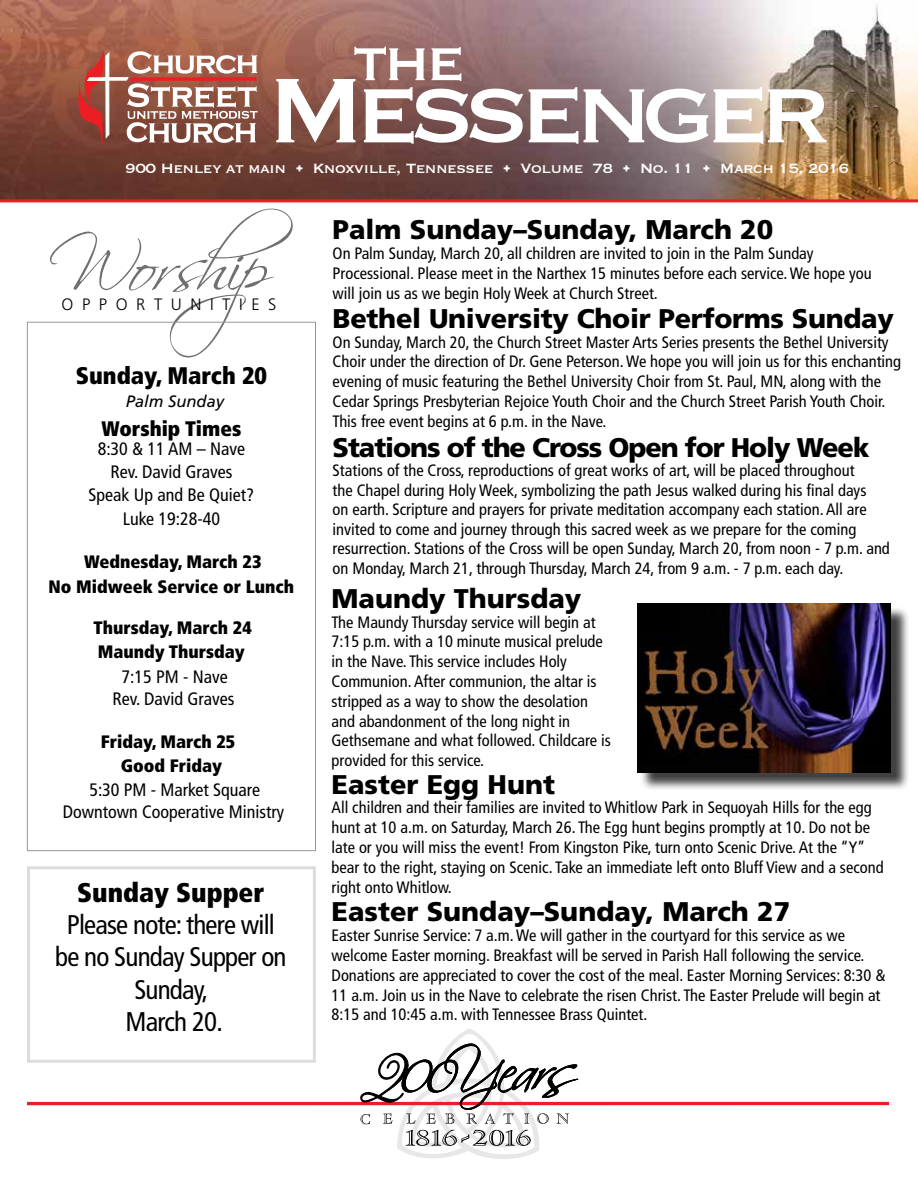
<style>
.page{position:relative;width:918px;height:1188px;background:#fff}
.page>*{position:absolute;margin:0;border:0;box-sizing:border-box;transform-origin:0 0}
.t1{font:120.45px "Copperplate";letter-spacing:-.1em;color:#fff}
.t2{font:72.3px "Copperplate";color:#fff}
.t3{font:72px "Scriptina Pro";color:#6f7073}
.t4{font:900 27px "Frutiger";color:#000}
.t5{font:condensed 27px/32.4px "Frutiger";letter-spacing:-.03em;color:#000;text-align:center}
.t6{font:900 27px "Frutiger";letter-spacing:-.04em;color:#000}
.t7{font:900 condensed 27px "Frutiger";color:#000}
.t8{font:900 condensed 24px "Frutiger";color:#000}
.t9{font:900 condensed 21px "Frutiger";color:#000}
.t10{font:condensed 18px/22.8px "Frutiger";color:#000;text-align:center}
.t11{font:900 condensed 18px/23.7px "Frutiger";color:#000;text-align:center}
.t12{font:17.55px "Copperplate";letter-spacing:-.035em;color:#fff}
.t13{font:condensed 16.5px/19.8px "Frutiger";color:#000}
.t14{font:300 16.5px "Frutiger";letter-spacing:.52em;color:#000}
.t15{font:italic 16.5px "Frutiger";color:#000}
</style>
<div class="page">
<img style="left:0;top:0;width:918px;height:199px">
<svg style="left:77px;top:50px;width:181px;height:98px"></svg>
<hr style="left:0;top:199px;width:918px;height:3px;background:#ed1d24">
<div style="left:27px;top:322px;width:289px;height:529px;border:1px solid #95979a"></div>
<svg style="left:27px;top:1029px;width:862px;height:130px"></svg>
<div style="left:640px;top:606px;width:270px;height:185px;background:#000;opacity:.75"></div>
<img style="left:638px;top:604px;width:253px;height:168px">
<h2 class="t2" style="left:352px;top:13px;width:115px">the</h2>
<h1 class="t1" style="left:266px;top:31px;width:568px">Messenger</h1>
<p class="t12" style="left:640px;top:157px;width:211px">No. 11 • March 15, 2016</p>
<h3 class="t3" style="left:72px;top:222px;width:272px">Worship</h3>
<p class="t12" style="left:125px;top:157px;width:507px">900 Henley at main • Knoxville, Tennessee • Volume 78 •</p>
<h3 class="t4" style="left:333px;top:214px;width:442px">Palm Sunday–Sunday, March 20</h3>
<p class="t13" style="left:333px;top:244px;width:540px">On Palm Sunday, March 20, all children are invited to join in the Palm Sunday<br>Processional. Please meet in the Narthex 15 minutes before each service. We hope you will join us as we begin Holy Week at Church Street.</p>
<p class="t14" style="left:62px;top:295px;width:216px">OPPORTUNITIES</p>
<h3 class="t4" style="left:333px;top:302px;width:563px">Bethel University Choir Performs Sunday</h3>
<p class="t13" style="left:333px;top:332px;width:570px">On Sunday, March 20, the Church Street Master Arts Series presents the Bethel University Choir under the direction of Dr. Gene Peterson. We hope you will join us for this enchanting evening of music featuring the Bethel University Choir from St. Paul, MN, along with the Cedar Springs Presbyterian Rejoice Youth Choir and the Church Street Parish Youth Choir.<br>This free event begins at 6 p.m. in the Nave.</p>
<h3 class="t8" style="left:76px;top:361px;width:193px">Sunday, March 20</h3>
<p class="t15" style="left:126px;top:392px;width:100px">Palm Sunday</p>
<p class="t9" style="left:101px;top:415px;width:141px">Worship Times</p>
<p class="t10" style="left:89px;top:438px;width:167px">8:30 &amp; 11 AM – Nave<br>Rev. David Graves<br>Speak Up and Be Quiet?</p>
<p class="t10" style="left:123px;top:508px;width:99px">Luke 19:28-40</p>
<p class="t11" style="left:49px;top:549px;width:247px;line-height:24.9px">Wednesday, March 23<br>No Midweek Service or Lunch</p>
<p class="t11" style="left:94px;top:616px;width:160px;text-align:left">Thursday, March 24<br>Maundy Thursday</p>
<p class="t10" style="left:113px;top:666px;width:123px;line-height:21.6px">7:15 PM - Nave<br>Rev. David Graves</p>
<p class="t11" style="left:101px;top:730px;width:136px">Friday, March 25<br>Good Friday</p>
<p class="t10" style="left:63px;top:779px;width:223px;line-height:21.6px">5:30 PM - Market Square<br>Downtown Cooperative Ministry</p>
<h3 class="t6" style="left:333px;top:431px;width:538px">Stations of the Cross Open for Holy Week</h3>
<p class="t13" style="left:333px;top:461px;width:559px">Stations of the Cross, reproductions of great works of art, will be placed throughout<br>the Chapel during Holy Week, symbolizing the path Jesus walked during his final days<br>on earth. Scripture and prayers for private meditation accompany each station. All are invited to come and journey through this sacred week as we prepare for the coming resurrection. Stations of the Cross will be open Sunday, March 20, from noon - 7 p.m. and on Monday, March 21, through Thursday, March 24, from 9 a.m. - 7 p.m. each day.</p>
<h3 class="t4" style="left:332px;top:582px;width:251px">Maundy Thursday</h3>
<p class="t13" style="left:332px;top:612px;width:281px">The Maundy Thursday service will begin at 7:15 p.m. with a 10 minute musical prelude in the Nave. This service includes Holy Communion. After communion, the altar is stripped as a way to show the desolation and abandonment of the long night in Gethsemane and what followed. Childcare is provided for this service.</p>
<h3 class="t4" style="left:332px;top:768px;width:225px">Easter Egg Hunt</h3>
<p class="t13" style="left:332px;top:798px;width:554px">All children and their families are invited to Whitlow Park in Sequoyah Hills for the egg hunt at 10 a.m. on Saturday, March 26. The Egg hunt begins promptly at 10. Do not be late or you will miss the event! From Kingston Pike, turn onto Scenic Drive. At the “Y” bear to the right, staying on Scenic. Take an immediate left onto Bluff View and a second right onto Whitlow.</p>
<h3 class="t4" style="left:332px;top:896px;width:460px">Easter Sunday–Sunday, March 27</h3>
<p class="t13" style="left:332px;top:926px;width:555px">Easter Sunrise Service: 7 a.m. We will gather in the courtyard for this service as we welcome Easter morning. Breakfast will be served in Parish Hall following the service.<br>Donations are appreciated to cover the cost of the meal. Easter Morning Services: 8:30 &amp; 11 a.m. Join us in the Nave to celebrate the risen Christ. The Easter Prelude will begin at 8:15 and 10:45 a.m. with Tennessee Brass Quintet.</p>
<h3 class="t7" style="left:77px;top:876px;width:189px">Sunday Supper</h3>
<h3 class="t5" style="left:55px;top:909px;width:233px">Please note: there will be no Sunday Supper on<br>Sunday,<br>March 20.</h3>
</div>
